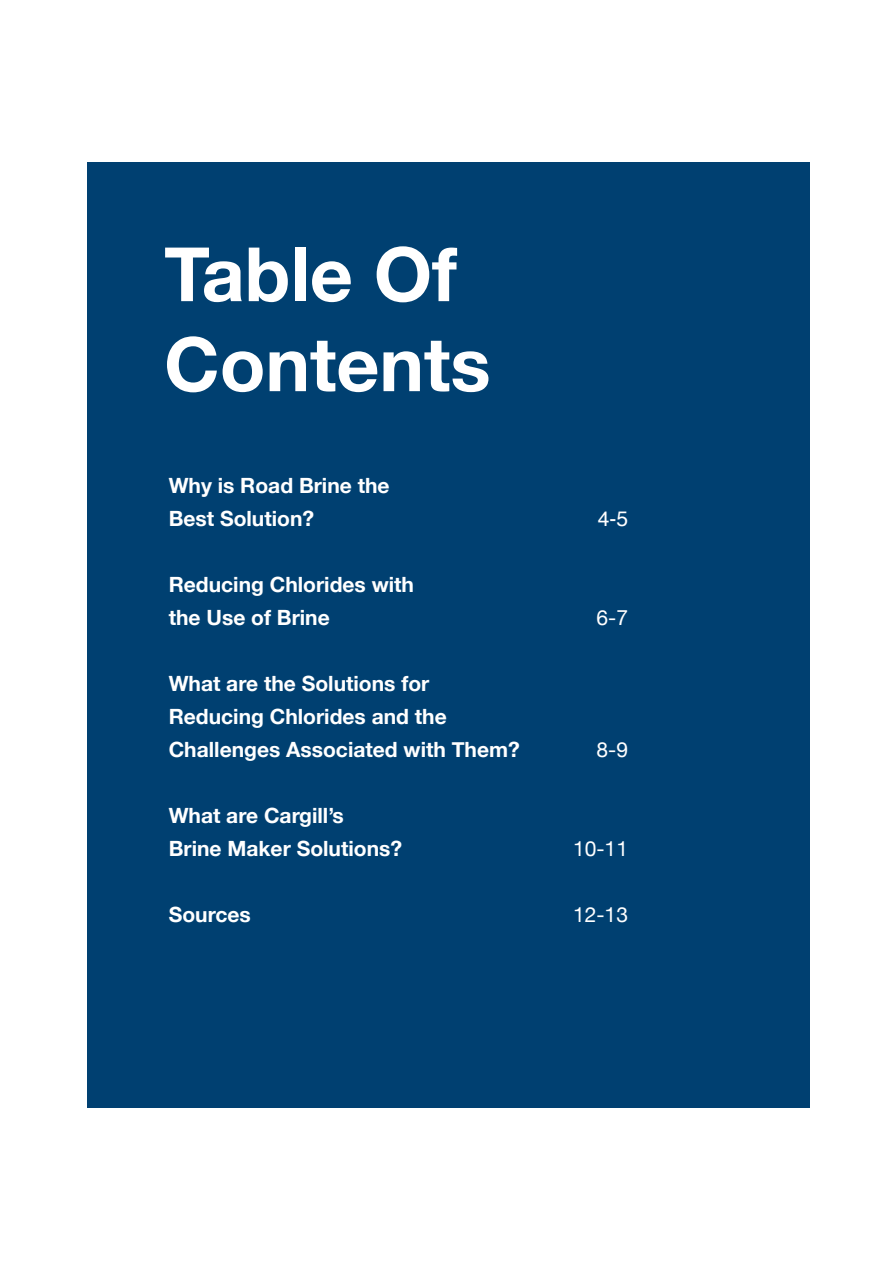
<style>
.page{position:relative;width:893px;height:1263px;background:#fff}
.page>*{position:absolute;margin:0;border:0;box-sizing:border-box;transform-origin:0 0}
.Headline{font:700 75px/90px "Helvetica Neue";color:#fff}
.Content{font:700 21px "Helvetica Neue";color:#fff}
.Content-2{font:21px "Helvetica Neue";color:#fff}
.Content-3{font:21px "Helvetica";color:#fff}
</style>
<div class="page">
<div style="left:87px;top:162px;width:723px;height:945px;background:#004071"></div>
<p class="Headline" style="left:164px;top:231px;width:328px">Table Of<br>Contents</p>
<p class="Content" style="left:169px;top:469px;width:222px">Why is Road Brine the</p>
<p class="Content" style="left:169px;top:502px;width:147px">Best Solution?</p>
<p class="Content-3" style="left:598px;top:502px;width:32px">4-5</p>
<p class="Content" style="left:169px;top:568px;width:247px">Reducing Chlorides with</p>
<p class="Content" style="left:169px;top:601px;width:163px">the Use of Brine</p>
<p class="Content-2" style="left:596px;top:602px;width:33px">6-7</p>
<p class="Content" style="left:169px;top:667px;width:262px">What are the Solutions for</p>
<p class="Content" style="left:169px;top:700px;width:280px">Reducing Chlorides and the</p>
<p class="Content" style="left:169px;top:733px;width:353px">Challenges Associated with Them?</p>
<p class="Content-2" style="left:596px;top:734px;width:33px">8-9</p>
<p class="Content" style="left:169px;top:799px;width:177px">What are Cargill’s</p>
<p class="Content" style="left:169px;top:832px;width:235px">Brine Maker Solutions?</p>
<p class="Content-2" style="left:573px;top:833px;width:56px">10-11</p>
<p class="Content" style="left:169px;top:898px;width:84px">Sources</p>
<p class="Content-2" style="left:573px;top:899px;width:56px">12-13</p>
</div>
